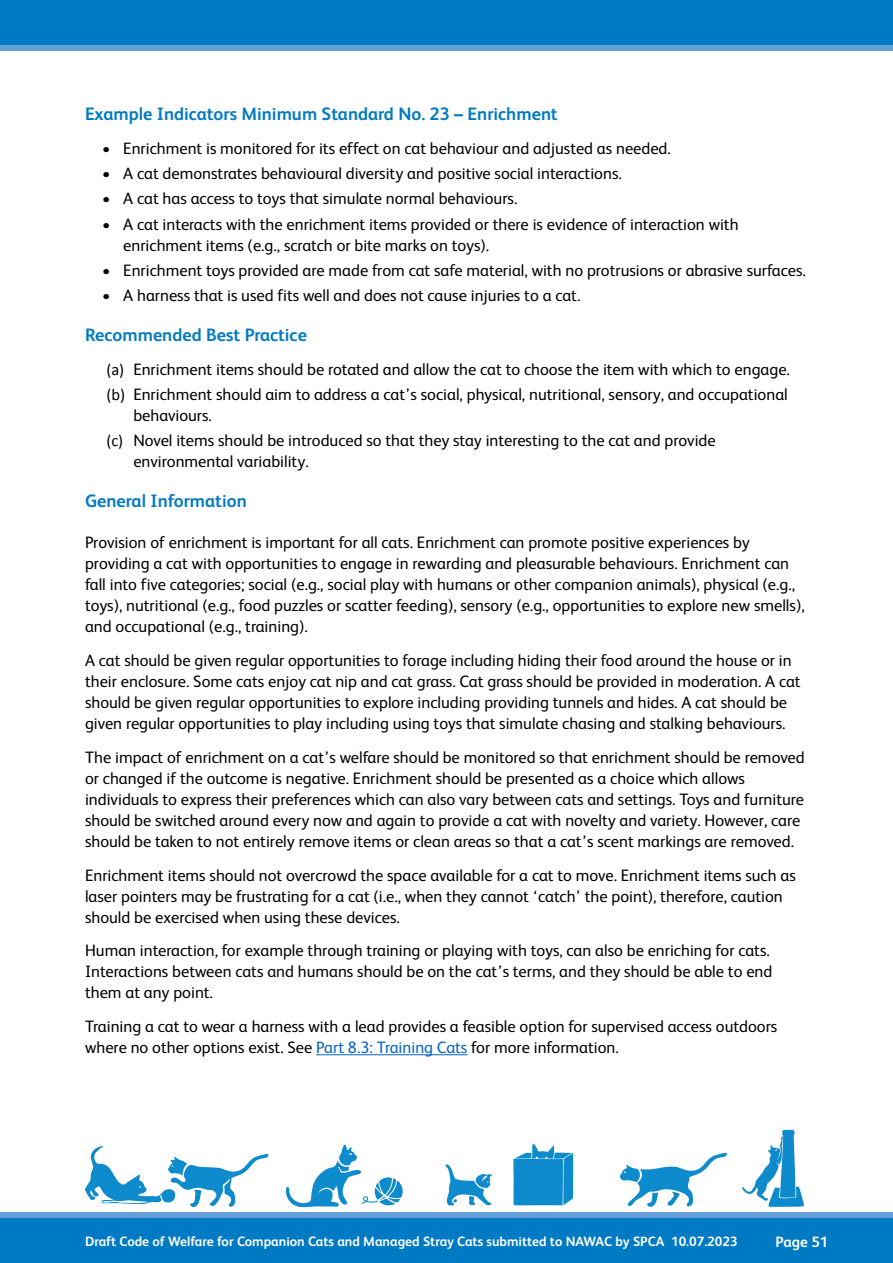
<style>
.page{position:relative;width:893px;height:1263px;background:#fff}
.page>*{position:absolute;margin:0;border:0;box-sizing:border-box;transform-origin:0 0}
.t1{font:700 18px "FS Albert";color:#007ac2}
.t2{font:16.5px/21px "FS Albert";color:#000}
.t3{font:700 15px "FS Albert";color:#fff}
.t4{font:700 13.5px "FS Albert";color:#fff}
.s1{font-family:"Calibri"}
.s2{color:#0563c1}
</style>
<div class="page">
<div style="left:0;top:1212px;width:893px;height:40px;background:#62a0d7"></div>
<div style="left:0;top:10px;width:893px;height:41px;background:#62a0d7"></div>
<div style="left:0;top:1218px;width:893px;height:45px;background:#007ac2"></div>
<div style="left:0;top:0;width:893px;height:45px;background:#007ac2"></div>
<svg style="left:445px;top:1164px;width:47px;height:41px"></svg>
<svg style="left:85px;top:1146px;width:183px;height:61px"></svg>
<svg style="left:513px;top:1143px;width:60px;height:62px"></svg>
<svg style="left:742px;top:1130px;width:62px;height:77px"></svg>
<svg style="left:620px;top:1152px;width:107px;height:55px"></svg>
<svg style="left:286px;top:1144px;width:117px;height:63px"></svg>
<hr style="left:316px;top:1054px;width:151px;height:1px;background:#0563c1">
<p class="t1" style="left:85px;top:104px;width:474px">Example Indicators Minimum Standard No. 23 – Enrichment</p>
<p class="t2" style="left:102px;top:138px;width:570px">• Enrichment is monitored for its effect on cat behaviour and adjusted as needed.</p>
<p class="t2" style="left:102px;top:163px;width:521px">• A cat demonstrates behavioural diversity and positive social interactions.</p>
<p class="t2" style="left:102px;top:188px;width:417px">• A cat has access to toys that simulate normal behaviours.</p>
<p class="t2" style="left:123px;top:213px;width:617px;text-indent:-21px">• A cat interacts with the enrichment items provided or there is evidence of interaction with enrichment items (e.g., scratch or bite marks on toys).</p>
<p class="t2" style="left:102px;top:260px;width:705px">• Enrichment toys provided are made from cat safe material, with no protrusions or abrasive surfaces.</p>
<p class="t2" style="left:102px;top:285px;width:480px">• A harness that is used fits well and does not cause injuries to a cat.</p>
<p class="t1" style="left:85px;top:324px;width:223px">Recommended Best Practice</p>
<p class="t2" style="left:106px;top:356px;width:685px;line-height:25.2px"><span class="s1">(a)</span> Enrichment items should be rotated and allow the cat to choose the item with which to engage. <span class="s1">(b)</span> Enrichment should aim to address a cat’s social, physical, nutritional, sensory, and occupational</p>
<p class="t2" style="left:106px;top:403px;width:611px;line-height:25.2px;text-indent:27px">behaviours.<br><span class="s1">(c)</span> Novel items should be introduced so that they stay interesting to the cat and provide</p>
<p class="t2" style="left:133px;top:451px;width:177px">environmental variability.</p>
<p class="t1" style="left:85px;top:490px;width:163px">General Information</p>
<p class="t2" style="left:85px;top:532px;width:721px">Provision of enrichment is important for all cats. Enrichment can promote positive experiences by providing a cat with opportunities to engage in rewarding and pleasurable behaviours. Enrichment can fall into five categories; social (e.g., social play with humans or other companion animals), physical (e.g., toys), nutritional (e.g., food puzzles or scatter feeding), sensory (e.g., opportunities to explore new smells), and occupational (e.g., training).</p>
<p class="t2" style="left:85px;top:650px;width:717px">A cat should be given regular opportunities to forage including hiding their food around the house or in their enclosure. Some cats enjoy cat nip and cat grass. Cat grass should be provided in moderation. A cat should be given regular opportunities to explore including providing tunnels and hides. A cat should be given regular opportunities to play including using toys that simulate chasing and stalking behaviours.</p>
<p class="t2" style="left:85px;top:747px;width:721px">The impact of enrichment on a cat’s welfare should be monitored so that enrichment should be removed or changed if the outcome is negative. Enrichment should be presented as a choice which allows individuals to express their preferences which can also vary between cats and settings. Toys and furniture should be switched around every now and again to provide a cat with novelty and variety. However, care should be taken to not entirely remove items or clean areas so that a cat’s scent markings are removed.</p>
<p class="t2" style="left:85px;top:864px;width:712px">Enrichment items should not overcrowd the space available for a cat to move. Enrichment items such as laser pointers may be frustrating for a cat (i.e., when they cannot ‘catch’ the point), therefore, caution should be exercised when using these devices.</p>
<p class="t2" style="left:85px;top:940px;width:689px">Human interaction, for example through training or playing with toys, can also be enriching for cats.<br>Interactions between cats and humans should be on the cat’s terms, and they should be able to end them at any point.</p>
<p class="t2" style="left:85px;top:1016px;width:694px">Training a cat to wear a harness with a lead provides a feasible option for supervised access outdoors where no other options exist. See <span class="s2">Part 8.3: Training Cats</span> for more information.</p>
<p class="t4" style="left:85px;top:1234px;width:654px">Draft Code of Welfare for Companion Cats and Managed Stray Cats submitted to NAWAC by SPCA 10.07.2023</p>
<p class="t3" style="left:775px;top:1233px;width:54px">Page 51</p>
</div>
